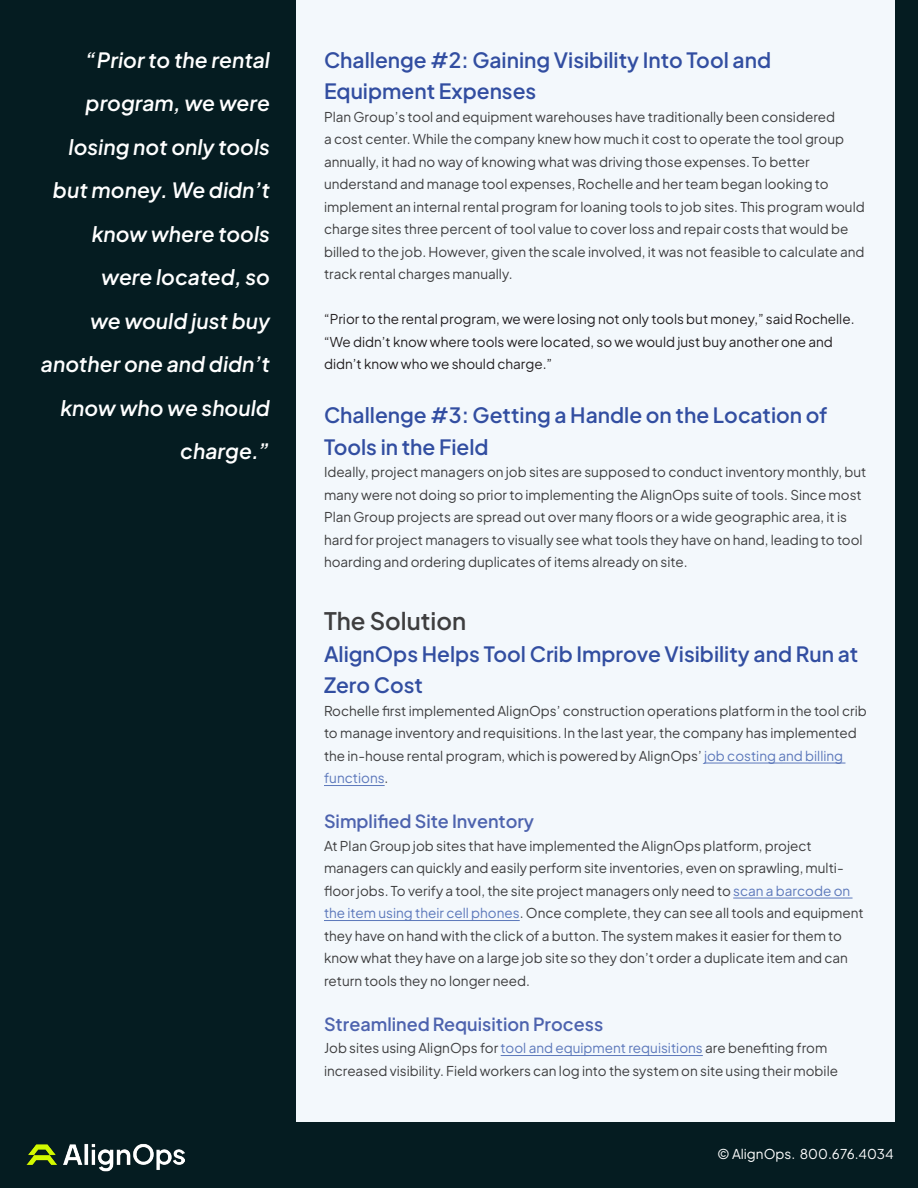
<style>
.page{position:relative;width:918px;height:1188px;background:#fff}
.page>*{position:absolute;margin:0;border:0;box-sizing:border-box;transform-origin:0 0}
.headline{font:600 24px "Plus Jakarta Sans";color:#3e3e3f}
.Subhead{font:600 21px/31.5px "Plus Jakarta Sans";color:#324ea1}
.white_sidebar{font:italic 600 21px/43.5px "Plus Jakarta Sans";color:#fff;text-align:right}
.Subhead-2{font:600 18px "Plus Jakarta Sans";color:#4d63ae}
.body_paragraph{font:13.5px/22.5px "Plus Jakarta Sans";color:#3e3e3f}
.Subhead-3{font:13.5px/22.5px "Plus Jakarta Sans";color:#3e3e3f}
.Bold_paragraph{font:13.5px/22.5px "Plus Jakarta Sans";color:#231f20}
.t1{font:13.5px "Plus Jakarta Sans";color:#fff}
.s1{color:#5c78bb}
</style>
<div class="page">
<div style="left:0;top:0;width:918px;height:1124px;background:#051c21"></div>
<div style="left:0;top:1121px;width:918px;height:67px;background:#051c21"></div>
<img style="left:27px;top:1143px;width:158px;height:29px">
<div style="left:296px;top:0;width:598px;height:1121px;background:#f3f8fc"></div>
<hr style="left:704px;top:763px;width:141px;height:1px;background:#5c78bb">
<hr style="left:324px;top:785px;width:61px;height:1px;background:#5c78bb">
<hr style="left:733px;top:898px;width:120px;height:1px;background:#5c78bb">
<hr style="left:324px;top:920px;width:196px;height:1px;background:#5c78bb">
<hr style="left:501px;top:1055px;width:202px;height:1px;background:#5c78bb">
<p class="white_sidebar" style="left:41px;top:36px;width:231px">“Prior to the rental program, we were losing not only tools but money. We didn’t know where tools were located, so<br>we would just buy another one and didn’t know who we should charge.”</p>
<p class="Subhead" style="left:324px;top:42px;width:449px">Challenge #2: Gaining Visibility Into Tool and<br>Equipment Expenses</p>
<p class="body_paragraph" style="left:324px;top:104px;width:542px">Plan Group’s tool and equipment warehouses have traditionally been considered<br>a cost center. While the company knew how much it cost to operate the tool group annually, it had no way of knowing what was driving those expenses. To better understand and manage tool expenses, Rochelle and her team began looking to implement an internal rental program for loaning tools to job sites. This program would charge sites three percent of tool value to cover loss and repair costs that would be billed to the job. However, given the scale involved, it was not feasible to calculate and track rental charges manually.</p>
<p class="Bold_paragraph" style="left:324px;top:307px;width:532px">“Prior to the rental program, we were losing not only tools but money,” said Rochelle. “We didn’t know where tools were located, so we would just buy another one and didn’t know who we should charge.”</p>
<p class="Subhead" style="left:324px;top:397px;width:505px">Challenge #3: Getting a Handle on the Location of<br>Tools in the Field</p>
<p class="body_paragraph" style="left:324px;top:460px;width:544px">Ideally, project managers on job sites are supposed to conduct inventory monthly, but many were not doing so prior to implementing the AlignOps suite of tools. Since most Plan Group projects are spread out over many floors or a wide geographic area, it is hard for project managers to visually see what tools they have on hand, leading to tool hoarding and ordering duplicates of items already on site.</p>
<p class="headline" style="left:324px;top:601px;width:144px">The Solution</p>
<p class="Subhead" style="left:324px;top:636px;width:536px">AlignOps Helps Tool Crib Improve Visibility and Run at<br>Zero Cost</p>
<p class="body_paragraph" style="left:324px;top:698px;width:544px">Rochelle first implemented AlignOps’ construction operations platform in the tool crib to manage inventory and requisitions. In the last year, the company has implemented the in-house rental program, which is powered by AlignOps’ <span class="s1">job costing and billing functions</span>.</p>
<p class="Subhead-2" style="left:324px;top:806px;width:212px">Simplified Site Inventory</p>
<p class="Subhead-3" style="left:324px;top:833px;width:541px">At Plan Group job sites that have implemented the AlignOps platform, project managers can quickly and easily perform site inventories, even on sprawling, multi&shy;floor jobs. To verify a tool, the site project managers only need to <span class="s1">scan a barcode on the item using their cell phones</span>. Once complete, they can see all tools and equipment they have on hand with the click of a button. The system makes it easier for them to know what they have on a large job site so they don’t order a duplicate item and can return tools they no longer need.</p>
<p class="Subhead-2" style="left:324px;top:1009px;width:281px">Streamlined Requisition Process</p>
<p class="Subhead-3" style="left:324px;top:1036px;width:516px">Job sites using AlignOps for <span class="s1">tool and equipment requisitions</span> are benefiting from increased visibility. Field workers can log into the system on site using their mobile</p>
<p class="t1" style="left:718px;top:1142px;width:178px">© AlignOps. 800.676.4034</p>
</div>
